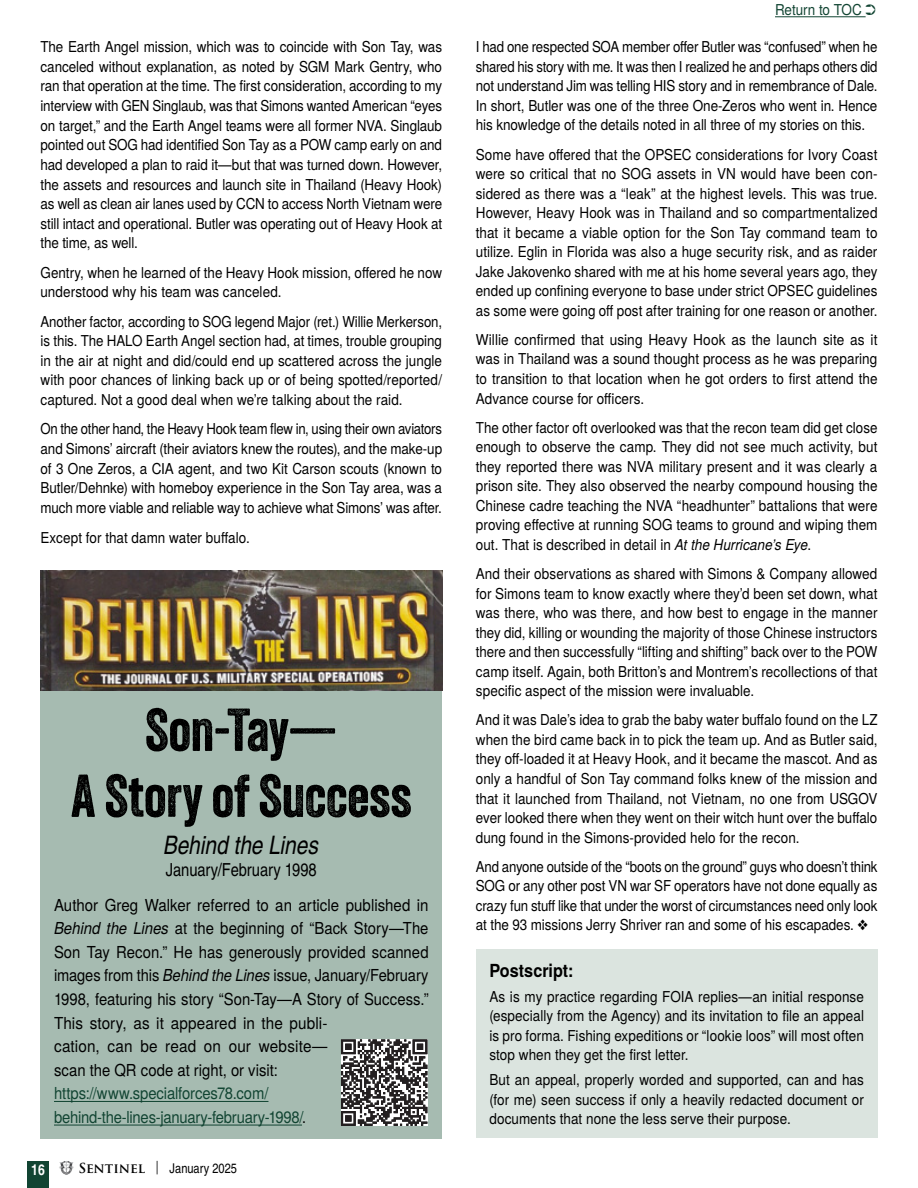
<style>
.page{position:relative;width:918px;height:1188px;background:#fff}
.page>*{position:absolute;margin:0;border:0;box-sizing:border-box;transform-origin:0 0}
.Headline{font:58.5px/66px "Veneer";letter-spacing:-.005em;color:#000;text-align:center}
.Headline-2{font:italic 25.5px "Te X Gyre Heros Condensed";color:#000}
.Headline-3{font:18px "Te X Gyre Heros Condensed";letter-spacing:-.005em;color:#000}
.Body_Text{font:700 18px "Te X Gyre Heros";color:#000;scale:.9 1}
.Section_Header_2{font:16.5px/23.5px "Te X Gyre Heros";color:#000;scale:.91 1}
.Section_Header_2-2{font:16.5px/23.5px "Te X Gyre Heros";letter-spacing:-.015em;color:#114432;scale:.9 1}
.Body_Text-2{font:15px/19.5px "Te X Gyre Heros";color:#000;text-align:justify;scale:.9 1}
.Body_Text-3{font:15px/19.5px "Te X Gyre Heros";color:#000;text-align:justify;scale:.89 1}
.Body_Text-4{font:15px/19.6px "Te X Gyre Heros";color:#000;text-align:justify;scale:.88 1}
.Body_Text-5{font:15px/19.5px "Te X Gyre Heros";color:#000;text-align:justify;scale:.91 1}
.Captions{font:15px "Te X Gyre Heros";letter-spacing:-.005em;color:#114432;scale:.9 1}
.t1{font:700 15px "Te X Gyre Heros Condensed";color:#fff}
.t2{font:13.5px "Te X Gyre Heros Condensed";color:#000}
.s1{font-style:italic}
.s2{color:#000}
.s3{font-family:"Trajan Pro";font-weight:700}
.s4{font-family:"Trajan Pro"}
</style>
<div class="page">
<svg style="left:59px;top:1161px;width:15px;height:14px"></svg>
<div style="left:27px;top:1161px;width:22px;height:27px;background:#114432"></div>
<div style="left:476px;top:949px;width:402px;height:41px;background:#dbe4df"></div>
<div style="left:476px;top:977px;width:402px;height:97px;background:#dbe4df"></div>
<div style="left:476px;top:1060px;width:402px;height:78px;background:#dbe4df"></div>
<div style="left:40px;top:582px;width:402px;height:557px;background:#a6bbb1"></div>
<img style="left:40px;top:570px;width:402px;height:120px">
<hr style="left:54px;top:1101px;width:214px;height:1px;background:#114432">
<hr style="left:54px;top:1125px;width:248px;height:1px;background:#114432">
<svg style="left:341px;top:1039px;width:86px;height:87px;background:#7c7a7b"></svg>
<hr style="left:775px;top:16px;width:91px;height:1px;background:#114432">
<p class="Body_Text-2" style="left:40px;top:36px;width:448px">The Earth Angel mission, which was to coincide with Son Tay, was canceled without explanation, as noted by SGM Mark Gentry, who ran that operation at the time. The first consideration, according to my interview with GEN Singlaub, was that Simons wanted American “eyes on target,” and the Earth Angel teams were all former NVA. Singlaub pointed out SOG had identified Son Tay as a POW camp early on and had developed a plan to raid it—but that was turned down. However, the assets and resources and launch site in Thailand (Heavy Hook) as well as clean air lanes used by CCN to access North Vietnam were still intact and operational. Butler was operating out of Heavy Hook at the time, as well.</p>
<p class="Body_Text-2" style="left:40px;top:261px;width:448px">Gentry, when he learned of the Heavy Hook mission, offered he now understood why his team was canceled.</p>
<p class="Body_Text-4" style="left:40px;top:310px;width:458px">Another factor, according to SOG legend Major (ret.) Willie Merkerson, is this. The HALO Earth Angel section had, at times, trouble grouping in the air at night and did/could end up scattered across the jungle with poor chances of linking back up or of being spotted/reported/ captured. Not a good deal when we’re talking about the raid.</p>
<p class="Body_Text-4" style="left:40px;top:418px;width:458px">On the other hand, the Heavy Hook team flew in, using their own aviators and Simons’ aircraft (their aviators knew the routes), and the make-up of 3 One Zeros, a CIA agent, and two Kit Carson scouts (known to Butler/Dehnke) with homeboy experience in the Son Tay area, was a much more viable and reliable way to achieve what Simons’ was after.</p>
<p class="Body_Text-2" style="left:40px;top:527px;width:234px">Except for that damn water buffalo.</p>
<p class="Headline" style="left:71px;top:696px;width:342px">Son-Tay—<br>A Story of Success</p>
<p class="Headline-2" style="left:164px;top:826px;width:157px">Behind the Lines</p>
<p class="Headline-3" style="left:166px;top:856px;width:153px">January/February 1998</p>
<p class="Section_Header_2" style="left:54px;top:892px;width:413px">Author Greg Walker referred to an article published in <span class="s1">Behind the Lines</span> at the beginning of “Back Story—The Son Tay Recon.” He has generously provided scanned images from this <span class="s1">Behind the Lines</span> issue, January/February 1998, featuring his story “Son-Tay—A Story of Success.” This story, as it appeared in the publi-<br>cation, can be read on our website—<br>scan the QR code at right, or visit:</p>
<p class="Section_Header_2-2" style="left:54px;top:1080px;width:281px">https://www.specialforces78.com/ behind-the-lines-january-february-1998/<span class="s2">.</span></p>
<p class="t1" style="left:31px;top:1159px;width:15px">16</p>
<p class="t2" style="left:78px;top:1158px;width:160px"><span class="s3">SENTINEL</span> <span class="s4">|</span> January 2025</p>
<p class="Captions" style="left:775px;top:-2px;width:114px">Return to TOC ➲</p>
<p class="Body_Text-3" style="left:476px;top:36px;width:453px">I had one respected SOA member offer Butler was “confused” when he shared his story with me. It was then I realized he and perhaps others did not understand Jim was telling HIS story and in remembrance of Dale.<br>In short, Butler was one of the three One-Zeros who went in. Hence his knowledge of the details noted in all three of my stories on this.</p>
<p class="Body_Text-2" style="left:476px;top:143px;width:448px">Some have offered that the OPSEC considerations for Ivory Coast were so critical that no SOG assets in VN would have been con&shy;sidered as there was a “leak” at the highest levels. This was true.<br>However, Heavy Hook was in Thailand and so compartmentalized that it became a viable option for the Son Tay command team to utilize. Eglin in Florida was also a huge security risk, and as raider Jake Jakovenko shared with me at his home several years ago, they ended up confining everyone to base under strict OPSEC guidelines as some were going off post after training for one reason or another.</p>
<p class="Body_Text-5" style="left:476px;top:329px;width:443px">Willie confirmed that using Heavy Hook as the launch site as it was in Thailand was a sound thought process as he was preparing to transition to that location when he got orders to first attend the Advance course for officers.</p>
<p class="Body_Text-3" style="left:476px;top:417px;width:453px">The other factor oft overlooked was that the recon team did get close enough to observe the camp. They did not see much activity, but they reported there was NVA military present and it was clearly a prison site. They also observed the nearby compound housing the Chinese cadre teaching the NVA “headhunter” battalions that were proving effective at running SOG teams to ground and wiping them out. That is described in detail in <span class="s1">At the Hurricane’s Eye</span>.</p>
<p class="Body_Text-2" style="left:476px;top:563px;width:448px">And their observations as shared with Simons &amp; Company allowed for Simons team to know exactly where they’d been set down, what was there, who was there, and how best to engage in the manner they did, killing or wounding the majority of those Chinese instructors there and then successfully “lifting and shifting” back over to the POW camp itself. Again, both Britton’s and Montrem’s recollections of that specific aspect of the mission were invaluable.</p>
<p class="Body_Text-3" style="left:476px;top:709px;width:453px">And it was Dale’s idea to grab the baby water buffalo found on the LZ when the bird came back in to pick the team up. And as Butler said, they off-loaded it at Heavy Hook, and it became the mascot. And as only a handful of Son Tay command folks knew of the mission and that it launched from Thailand, not Vietnam, no one from USGOV ever looked there when they went on their witch hunt over the buffalo dung found in the Simons-provided helo for the recon.</p>
<p class="Body_Text-4" style="left:476px;top:856px;width:458px">And anyone outside of the “boots on the ground” guys who doesn’t think SOG or any other post VN war SF operators have not done equally as crazy fun stuff like that under the worst of circumstances need only look at the 93 missions Jerry Shriver ran and some of his escapades. ❖</p>
<p class="Body_Text" style="left:489px;top:957px;width:95px">Postscript:</p>
<p class="Body_Text-2" style="left:489px;top:986px;width:418px">As is my practice regarding FOIA replies—an initial response (especially from the Agency) and its invitation to file an appeal is pro forma. Fishing expeditions or “lookie loos” will most often stop when they get the first letter.</p>
<p class="Body_Text-2" style="left:489px;top:1069px;width:418px">But an appeal, properly worded and supported, can and has (for me) seen success if only a heavily redacted document or documents that none the less serve their purpose.</p>
</div>
